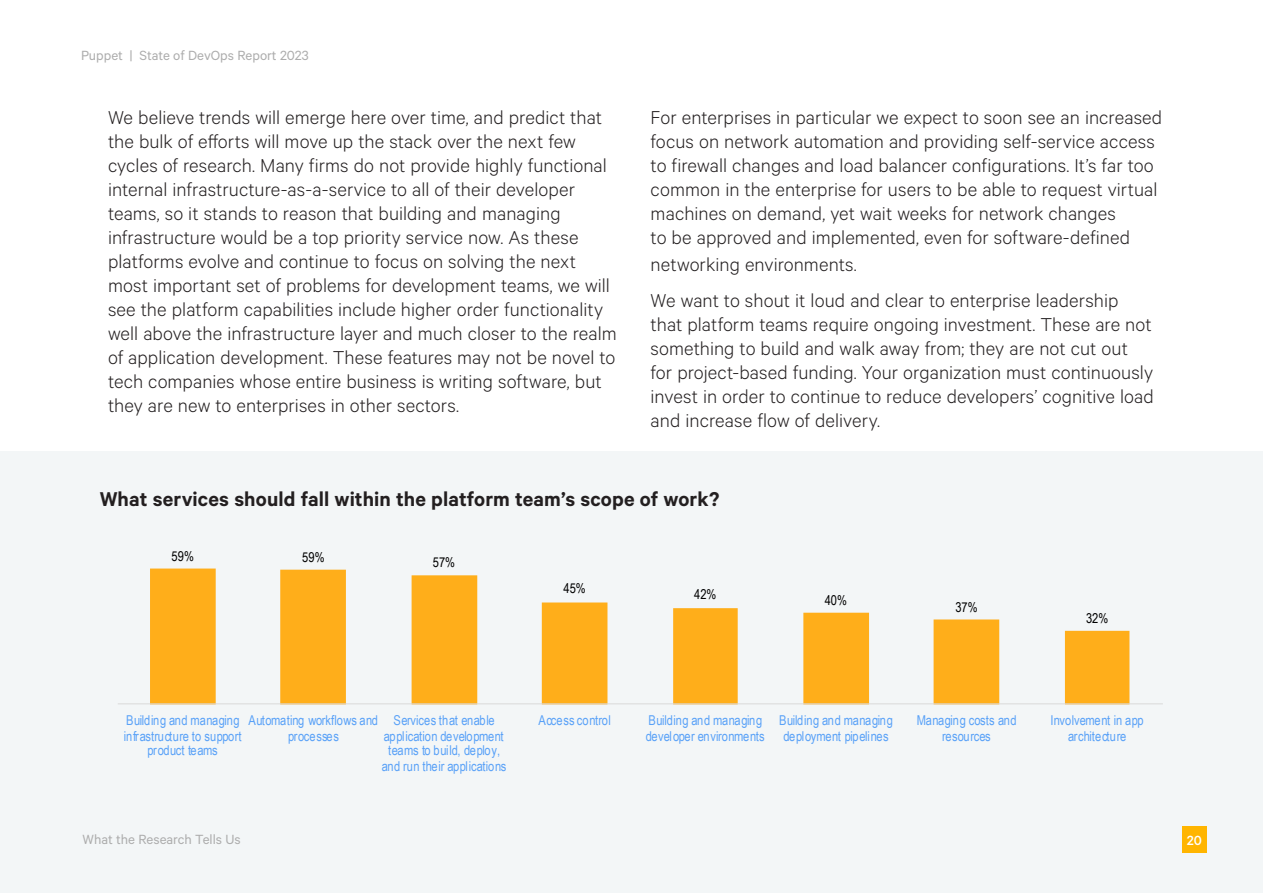
<style>
.page{position:relative;width:1263px;height:893px;background:#fff}
.page>*{position:absolute;margin:0;border:0;box-sizing:border-box;transform-origin:0 0}
.Table_Figure_Title{font:600 22.5px "Calibre";letter-spacing:.005em;color:#231f20}
.Body_14pt{font:300 21px/24px "Calibre";letter-spacing:.005em;color:#231f20}
.t1{font:15px "Calibre";color:#adadad}
.t2{font:500 15px "Calibre";color:#fff}
.t3{font:13.65px/15.9px "Arial Narrow";letter-spacing:-.015em;color:#59a1f7;text-align:center}
.t4{font:13.65px/15.9px "Arial Narrow";letter-spacing:.005em;color:#59a1f7;text-align:center}
.t5{font:13.65px "Arial Narrow";color:#000}
</style>
<div class="page">
<div style="left:0;top:451px;width:1263px;height:442px;background:#f3f6f7"></div>
<svg style="left:150px;top:568px;width:979px;height:135px"></svg>
<hr style="left:118px;top:703px;width:1045px;height:1px;background:#d9d9d9">
<div style="left:1182px;top:826px;width:25px;height:27px;background:#ffb500"></div>
<p class="t1" style="left:81px;top:46px;width:229px">Puppet | State of DevOps Report 2023</p>
<p class="Body_14pt" style="left:108px;top:104px;width:510px">We believe trends will emerge here over time, and predict that the bulk of efforts will move up the stack over the next few cycles of research. Many firms do not provide highly functional internal infrastructure-as-a-service to all of their developer teams, so it stands to reason that building and managing infrastructure would be a top priority service now. As these platforms evolve and continue to focus on solving the next most important set of problems for development teams, we will see the platform capabilities include higher order functionality well above the infrastructure layer and much closer to the realm of application development. These features may not be novel to tech companies whose entire business is writing software, but they are new to enterprises in other sectors.</p>
<p class="Body_14pt" style="left:651px;top:104px;width:513px">For enterprises in particular we expect to soon see an increased focus on network automation and providing self-service access to firewall changes and load balancer configurations. It’s far too common in the enterprise for users to be able to request virtual machines on demand, yet wait weeks for network changes<br>to be approved and implemented, even for software-defined</p>
<p class="Body_14pt" style="left:651px;top:251px;width:208px">networking environments.</p>
<p class="Body_14pt" style="left:651px;top:287px;width:505px">We want to shout it loud and clear to enterprise leadership that platform teams require ongoing investment. These are not something to build and walk away from; they are not cut out for project-based funding. Your organization must continuously invest in order to continue to reduce developers’ cognitive load and increase flow of delivery.</p>
<p class="Table_Figure_Title" style="left:100px;top:486px;width:621px">What services should fall within the platform team’s scope of work?</p>
<p class="t5" style="left:172px;top:546px;width:24px">59%</p>
<p class="t5" style="left:302px;top:547px;width:24px">59%</p>
<p class="t5" style="left:433px;top:553px;width:24px">57%</p>
<p class="t5" style="left:563px;top:579px;width:24px">45%</p>
<p class="t5" style="left:694px;top:584px;width:24px">42%</p>
<p class="t5" style="left:825px;top:590px;width:24px">40%</p>
<p class="t5" style="left:955px;top:597px;width:24px">37%</p>
<p class="t5" style="left:1086px;top:608px;width:24px">32%</p>
<p class="t3" style="left:124px;top:712px;width:119px;line-height:15.3px">Building and managing infrastructure to support product teams</p>
<p class="t3" style="left:248px;top:711px;width:131px">Automating workflows and processes</p>
<p class="t3" style="left:382px;top:712px;width:126px;line-height:15.5px">Services that enable application development teams to build, deploy, and run their applications</p>
<p class="t4" style="left:538px;top:711px;width:74px">Access control</p>
<p class="t3" style="left:646px;top:711px;width:120px;text-align:left">Building and managing developer environments</p>
<p class="t3" style="left:779px;top:711px;width:115px">Building and managing deployment pipelines</p>
<p class="t4" style="left:917px;top:711px;width:102px">Managing costs and resources</p>
<p class="t3" style="left:1050px;top:711px;width:95px">Involvement in app architecture</p>
<p class="t1" style="left:82px;top:831px;width:160px">What the Research Tells Us</p>
<p class="t2" style="left:1187px;top:832px;width:17px">20</p>
</div>
